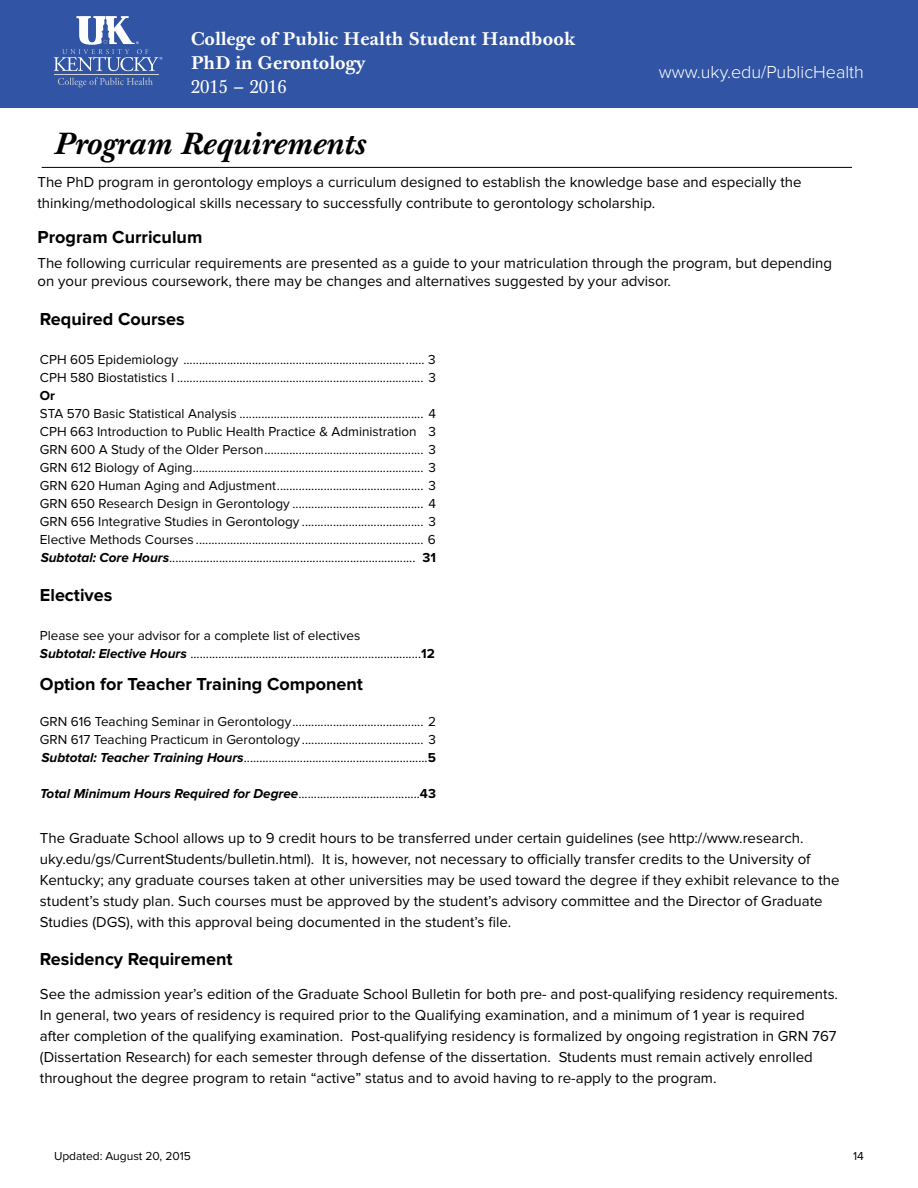
<style>
.page{position:relative;width:918px;height:1188px;background:#fff}
.page>*{position:absolute;margin:0;border:0;box-sizing:border-box;transform-origin:0 0}
.t1{font:italic 700 30px "Baskerville 10 Pro";color:#000}
.t2{font:700 18px "Proxima Nova";color:#000}
.t3{font:700 18px/24px "Baskerville 10 Pro";color:#fff}
.t4{font:300 18px "Proxima Nova";color:#fff}
.t5{font:18px "Baskerville 10 Pro";color:#fff}
.t6{font:15px/21px "Proxima Nova";color:#000}
.t7{font:13.5px/18px "Proxima Nova";color:#000}
.t8{font:700 13.5px "Proxima Nova";color:#000}
.t9{font:12px "Proxima Nova";color:#000}
.s1{font-weight:700;font-style:italic}
.s2{font-weight:700}
</style>
<div class="page">
<div style="left:0;top:0;width:918px;height:108px;background:#3155a4"></div>
<hr style="left:54px;top:74px;width:104px;height:1px;background:#d1d3d4">
<svg style="left:54px;top:16px;width:108px;height:55px"></svg>
<svg style="left:58px;top:78px;width:95px;height:9px"></svg>
<hr style="left:42px;top:167px;width:810px;height:1px;background:#000">
<h2 class="t3" style="left:191px;top:28px;width:386px">College of Public Health Student Handbook<br>PhD in Gerontology</h2>
<h2 class="t5" style="left:191px;top:75px;width:98px">2015 – 2016</h2>
<h1 class="t1" style="left:54px;top:124px;width:314px">Program Requirements</h1>
<p class="t6" style="left:37px;top:172px;width:766px">The PhD program in gerontology employs a curriculum designed to establish the knowledge base and especially the thinking/methodological skills necessary to successfully contribute to gerontology scholarship.</p>
<h2 class="t2" style="left:37px;top:229px;width:166px">Program Curriculum</h2>
<p class="t6" style="left:37px;top:254px;width:796px;line-height:18px">The following curricular requirements are presented as a guide to your matriculation through the program, but depending on your previous coursework, there may be changes and alternatives suggested by your advisor.</p>
<h2 class="t2" style="left:40px;top:311px;width:146px">Required Courses</h2>
<p class="t7" style="left:40px;top:351px;width:397px">CPH 605 Epidemiology ............................................................................. 3<br>CPH 580 Biostatistics I ............................................................................... 3</p>
<p class="t8" style="left:40px;top:390px;width:17px">Or</p>
<p class="t7" style="left:40px;top:405px;width:397px;text-align:justify">STA 570 Basic Statistical Analysis ........................................................... 4<br>CPH 663 Introduction to Public Health Practice &amp; Administration 3<br>GRN 600 A Study of the Older Person................................................... 3<br>GRN 612 Biology of Aging.......................................................................... 3<br>GRN 620 Human Aging and Adjustment............................................... 3<br>GRN 650 Research Design in Gerontology .......................................... 4<br>GRN 656 Integrative Studies in Gerontology ....................................... 3<br>Elective Methods Courses ......................................................................... 6<br><span class="s1">Subtotal: Core Hours</span>............................................................................... <span class="s2">31</span></p>
<h2 class="t2" style="left:40px;top:587px;width:74px">Electives</h2>
<p class="t7" style="left:40px;top:627px;width:396px">Please see your advisor for a complete list of electives<br><span class="s1">Subtotal: Elective Hours</span> ..........................................................................<span class="s2">12</span></p>
<h2 class="t2" style="left:40px;top:676px;width:324px">Option for Teacher Training Component</h2>
<p class="t7" style="left:40px;top:713px;width:397px;text-align:justify">GRN 616 Teaching Seminar in Gerontology.......................................... 2<br>GRN 617 Teaching Practicum in Gerontology ....................................... 3<br><span class="s1">Subtotal: Teacher Training Hours</span>...........................................................<span class="s2">5</span></p>
<p class="t7" style="left:40px;top:785px;width:397px"><span class="s1">Total Minimum Hours Required for Degree</span>.......................................<span class="s2">43</span></p>
<p class="t6" style="left:40px;top:829px;width:801px">The Graduate School allows up to 9 credit hours to be transferred under certain guidelines (see http://www.research. uky.edu/gs/CurrentStudents/bulletin.html). It is, however, not necessary to officially transfer credits to the University of Kentucky; any graduate courses taken at other universities may be used toward the degree if they exhibit relevance to the student’s study plan. Such courses must be approved by the student’s advisory committee and the Director of Graduate Studies (DGS), with this approval being documented in the student’s file.</p>
<h2 class="t2" style="left:40px;top:951px;width:194px">Residency Requirement</h2>
<p class="t6" style="left:40px;top:985px;width:800px">See the admission year’s edition of the Graduate School Bulletin for both pre- and post-qualifying residency requirements.<br>In general, two years of residency is required prior to the Qualifying examination, and a minimum of 1 year is required after completion of the qualifying examination. Post-qualifying residency is formalized by ongoing registration in GRN 767 (Dissertation Research) for each semester through defense of the dissertation. Students must remain actively enrolled throughout the degree program to retain “active” status and to avoid having to re-apply to the program.</p>
<h2 class="t4" style="left:659px;top:63px;width:207px">www.uky.edu/PublicHealth</h2>
<p class="t9" style="left:54px;top:1150px;width:139px">Updated: August 20, 2015</p>
<p class="t9" style="left:853px;top:1150px;width:12px">14</p>
</div>
